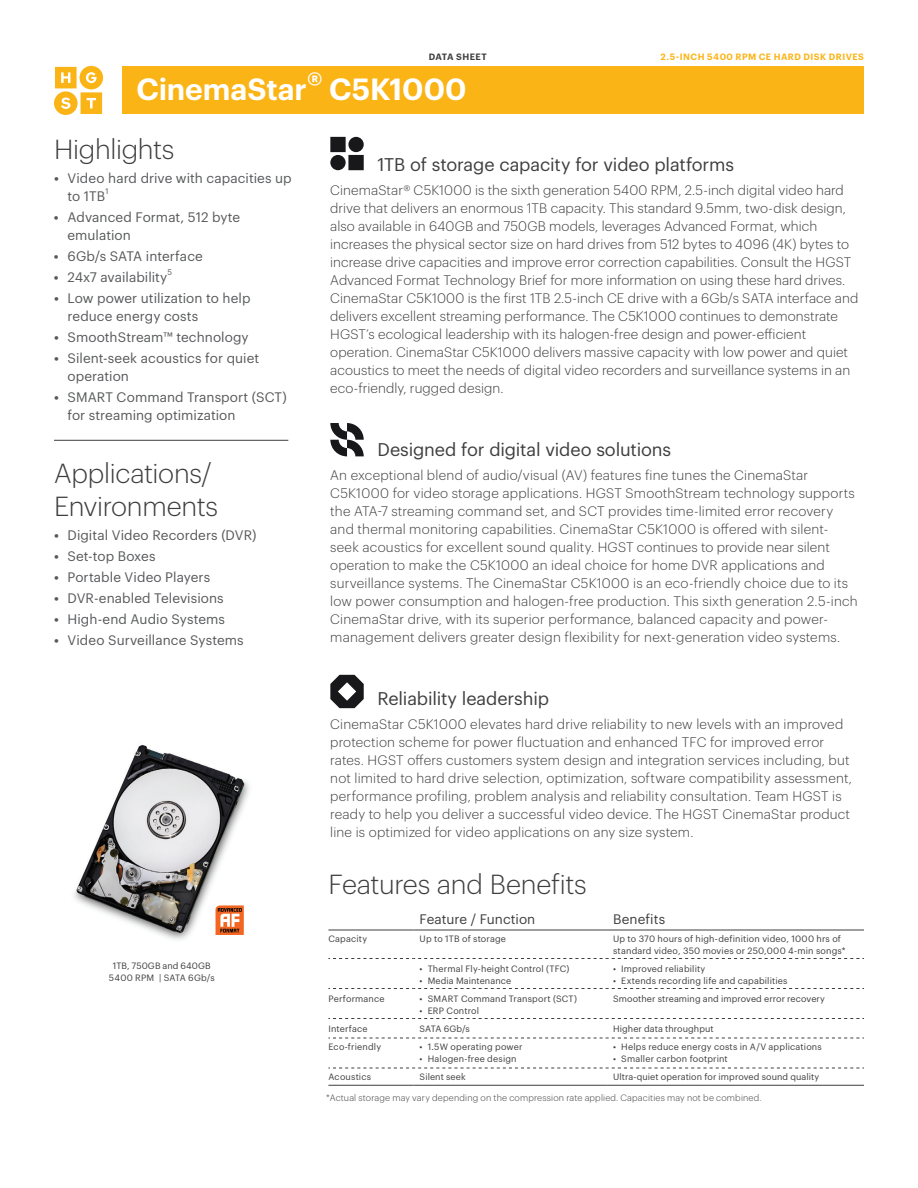
<style>
.page{position:relative;width:918px;height:1188px;background:#fff}
.page>*{position:absolute;margin:0;border:0;box-sizing:border-box;transform-origin:0 0}
.t1{font:600 30px "Graphik";color:#fff}
.t2{font:300 27px/33px "Graphik";letter-spacing:-.01em;color:#3e3e3f}
.t3{font:18px "Graphik";letter-spacing:-.005em;color:#3e3e3f}
.t4{font:300 13.5px/18px "Graphik";letter-spacing:.01em;color:#3e3e3f}
.t5{font:13.5px/18px "Graphik";letter-spacing:.005em;color:#57585a}
.t6{font:13.5px "Graphik";letter-spacing:.005em;color:#3e3e3f}
.t7{font:9px/12px "Graphik";letter-spacing:.015em;color:#3e3e3f}
.t8{font:300 9px "Graphik";letter-spacing:.02em;color:#3e3e3f}
.t9{font:600 9px "Graphik";letter-spacing:.055em;color:#fbb416}
.t10{font:600 9px "Graphik";letter-spacing:.05em;color:#3e3e3f}
.t11{font:7.8px "Graphik";color:#57585a}
.s1{font-weight:600}
</style>
<div class="page">
<svg style="left:330px;top:675px;width:34px;height:33px"></svg>
<svg style="left:330px;top:423px;width:34px;height:33px"></svg>
<svg style="left:330px;top:137px;width:34px;height:33px"></svg>
<hr style="left:54px;top:440px;width:234px;height:1px;background:#3e3e3f">
<div style="left:123px;top:66px;width:741px;height:48px;background:#fbb416"></div>
<svg style="left:54px;top:66px;width:49px;height:49px"></svg>
<svg style="left:328px;top:958px;width:536px;height:1px"></svg>
<svg style="left:328px;top:988px;width:536px;height:1px"></svg>
<svg style="left:328px;top:1018px;width:536px;height:1px"></svg>
<svg style="left:328px;top:1038px;width:536px;height:1px"></svg>
<svg style="left:328px;top:1068px;width:536px;height:1px"></svg>
<hr style="left:328px;top:1085px;width:86px;height:1px;background:#3e3e3f">
<hr style="left:414px;top:1085px;width:193px;height:1px;background:#3e3e3f">
<hr style="left:607px;top:1085px;width:257px;height:1px;background:#3e3e3f">
<hr style="left:328px;top:930px;width:86px;height:1px;background:#3e3e3f">
<hr style="left:414px;top:930px;width:193px;height:1px;background:#3e3e3f">
<hr style="left:607px;top:930px;width:257px;height:1px;background:#3e3e3f">
<img style="left:74px;top:745px;width:175px;height:195px">
<svg style="left:216px;top:905px;width:28px;height:30px"></svg>
<p class="t10" style="left:429px;top:50px;width:60px">DATA SHEET</p>
<p class="t9" style="left:661px;top:50px;width:205px">2.5-INCH 5400 RPM CE HARD DISK DRIVES</p>
<h1 class="t1" style="left:136px;top:66px;width:332px">CinemaStar® C5K1000</h1>
<h2 class="t2" style="left:54px;top:131px;width:122px">Highlights</h2>
<p class="t5" style="left:68px;top:168px;width:226px;text-indent:-14px"><span class="s1">•</span> Video hard drive with capacities up to 1TB</p>
<p class="t11" style="left:106px;top:185px;width:5px">1</p>
<p class="t5" style="left:67px;top:207px;width:174px;text-indent:-13px"><span class="s1">•</span> Advanced Format, 512 byte emulation</p>
<p class="t5" style="left:54px;top:246px;width:150px"><span class="s1">•</span> 6Gb/s SATA interface</p>
<p class="t5" style="left:54px;top:267px;width:115px"><span class="s1">•</span> 24x7 availability</p>
<p class="t11" style="left:168px;top:266px;width:6px">5</p>
<p class="t5" style="left:68px;top:288px;width:184px;text-indent:-14px"><span class="s1">•</span> Low power utilization to help reduce energy costs</p>
<p class="t5" style="left:54px;top:327px;width:196px"><span class="s1">•</span> SmoothStream™ technology</p>
<p class="t5" style="left:68px;top:348px;width:193px;text-indent:-14px"><span class="s1">•</span> Silent-seek acoustics for quiet operation</p>
<p class="t5" style="left:68px;top:387px;width:221px;text-indent:-14px"><span class="s1">•</span> SMART Command Transport (SCT) for streaming optimization</p>
<h2 class="t2" style="left:54px;top:455px;width:166px">Applications/<br>Environments</h2>
<p class="t5" style="left:54px;top:525px;width:204px"><span class="s1">•</span> Digital Video Recorders (DVR)</p>
<p class="t5" style="left:54px;top:546px;width:103px"><span class="s1">•</span> Set-top Boxes</p>
<p class="t5" style="left:54px;top:567px;width:158px"><span class="s1">•</span> Portable Video Players</p>
<p class="t5" style="left:54px;top:588px;width:171px"><span class="s1">•</span> DVR-enabled Televisions</p>
<p class="t5" style="left:54px;top:609px;width:173px"><span class="s1">•</span> High-end Audio Systems</p>
<p class="t5" style="left:54px;top:630px;width:191px"><span class="s1">•</span> Video Surveillance Systems</p>
<p class="t7" style="left:109px;top:959px;width:107px;text-align:center">1TB, 750GB and 640GB<br>5400 RPM | SATA 6Gb/s</p>
<h3 class="t3" style="left:377px;top:151px;width:358px">1TB of storage capacity for video platforms</h3>
<p class="t4" style="left:330px;top:180px;width:530px">CinemaStar® C5K1000 is the sixth generation 5400 RPM, 2.5-inch digital video hard drive that delivers an enormous 1TB capacity. This standard 9.5mm, two-disk design, also available in 640GB and 750GB models, leverages Advanced Format, which increases the physical sector size on hard drives from 512 bytes to 4096 (4K) bytes to increase drive capacities and improve error correction capabilities. Consult the HGST Advanced Format Technology Brief for more information on using these hard drives.<br>CinemaStar C5K1000 is the first 1TB 2.5-inch CE drive with a 6Gb/s SATA interface and delivers excellent streaming performance. The C5K1000 continues to demonstrate HGST’s ecological leadership with its halogen-free design and power-efficient operation. CinemaStar C5K1000 delivers massive capacity with low power and quiet acoustics to meet the needs of digital video recorders and surveillance systems in an eco-friendly, rugged design.</p>
<h3 class="t3" style="left:377px;top:436px;width:295px">Designed for digital video solutions</h3>
<p class="t4" style="left:330px;top:465px;width:529px">An exceptional blend of audio/visual (AV) features fine tunes the CinemaStar C5K1000 for video storage applications. HGST SmoothStream technology supports the ATA-7 streaming command set, and SCT provides time-limited error recovery and thermal monitoring capabilities. CinemaStar C5K1000 is offered with silent&shy;seek acoustics for excellent sound quality. HGST continues to provide near silent operation to make the C5K1000 an ideal choice for home DVR applications and surveillance systems. The CinemaStar C5K1000 is an eco-friendly choice due to its low power consumption and halogen-free production. This sixth generation 2.5-inch CinemaStar drive, with its superior performance, balanced capacity and power&shy;management delivers greater design flexibility for next-generation video systems.</p>
<h3 class="t3" style="left:377px;top:685px;width:173px">Reliability leadership</h3>
<p class="t4" style="left:330px;top:714px;width:523px">CinemaStar C5K1000 elevates hard drive reliability to new levels with an improved protection scheme for power fluctuation and enhanced TFC for improved error rates. HGST offers customers system design and integration services including, but not limited to hard drive selection, optimization, software compatibility assessment, performance profiling, problem analysis and reliability consultation. Team HGST is ready to help you deliver a successful video device. The HGST CinemaStar product line is optimized for video applications on any size system.</p>
<h2 class="t2" style="left:328px;top:866px;width:260px">Features and Benefits</h2>
<p class="t6" style="left:420px;top:909px;width:117px">Feature / Function</p>
<p class="t6" style="left:613px;top:909px;width:54px">Benefits</p>
<p class="t7" style="left:328px;top:932px;width:40px">Capacity</p>
<p class="t7" style="left:420px;top:932px;width:88px">Up to 1TB of storage</p>
<p class="t7" style="left:613px;top:932px;width:234px">Up to 370 hours of high-definition video, 1000 hrs of standard video, 350 movies or 250,000 4-min songs*</p>
<p class="t7" style="left:420px;top:962px;width:151px">• Thermal Fly-height Control (TFC)</p>
<p class="t7" style="left:420px;top:974px;width:93px">• Media Maintenance</p>
<p class="t7" style="left:613px;top:962px;width:94px">• Improved reliability</p>
<p class="t7" style="left:613px;top:974px;width:176px">• Extends recording life and capabilities</p>
<p class="t7" style="left:328px;top:992px;width:58px">Performance</p>
<p class="t7" style="left:420px;top:992px;width:159px">• SMART Command Transport (SCT)</p>
<p class="t7" style="left:420px;top:1004px;width:61px">• ERP Control</p>
<p class="t7" style="left:613px;top:992px;width:213px">Smoother streaming and improved error recovery</p>
<p class="t7" style="left:328px;top:1022px;width:41px">Interface</p>
<p class="t7" style="left:420px;top:1022px;width:52px">SATA 6Gb/s</p>
<p class="t7" style="left:613px;top:1022px;width:102px">Higher data throughput</p>
<p class="t7" style="left:328px;top:1040px;width:54px">Eco-friendly</p>
<p class="t7" style="left:420px;top:1040px;width:104px">• 1.5W operating power</p>
<p class="t7" style="left:420px;top:1052px;width:98px">• Halogen-free design</p>
<p class="t7" style="left:613px;top:1040px;width:210px">• Helps reduce energy costs in A/V applications</p>
<p class="t7" style="left:613px;top:1052px;width:116px">• Smaller carbon footprint</p>
<p class="t7" style="left:328px;top:1070px;width:44px">Acoustics</p>
<p class="t7" style="left:420px;top:1070px;width:48px">Silent seek</p>
<p class="t7" style="left:613px;top:1070px;width:208px">Ultra-quiet operation for improved sound quality</p>
<p class="t8" style="left:326px;top:1091px;width:437px">*Actual storage may vary depending on the compression rate applied. Capacities may not be combined.</p>
</div>
